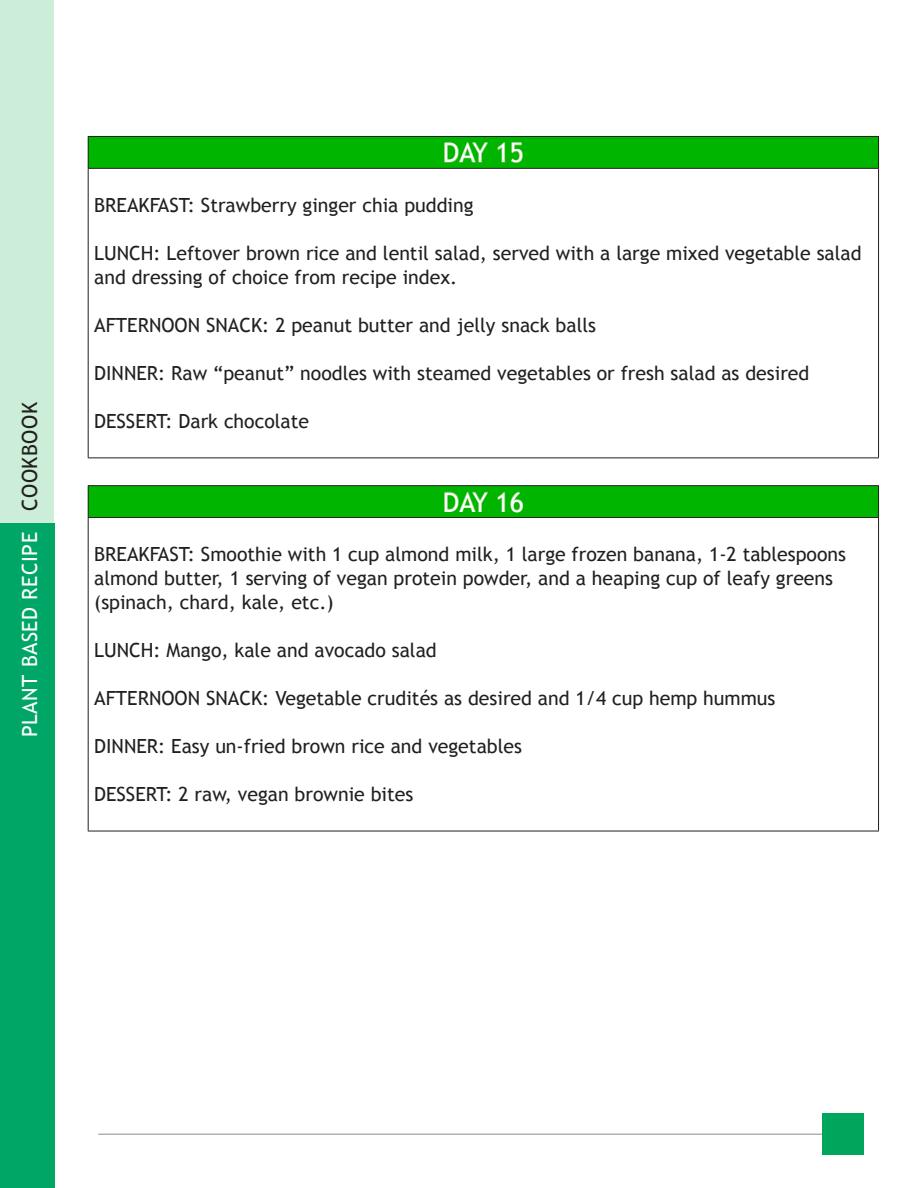
<style>
.page{position:relative;width:918px;height:1188px;background:#fff}
.page>*{position:absolute;margin:0;border:0;box-sizing:border-box;transform-origin:0 0}
.t1{font:27px "Trebuchet MS";color:#fff}
.t2{font:21px "Trebuchet MS";letter-spacing:.025em;color:#fff}
.t3{font:19.5px/24px "Trebuchet MS";color:#221f1f}
.s1{color:#221f1f}
</style>
<div class="page">
<hr style="left:98px;top:1134px;width:724px;height:1px;background:#898b8e">
<div style="left:822px;top:1113px;width:42px;height:42px;background:#00a65c"></div>
<div style="left:0;top:0;width:54px;height:1188px;background:#ccedd7"></div>
<div style="left:0;top:524px;width:54px;height:664px;background:#00a666"></div>
<div style="left:88px;top:136px;width:791px;height:32px;background:#00b500"></div>
<hr style="left:88px;top:136px;width:791px;height:1px;background:#221f1f">
<hr style="left:88px;top:137px;width:1px;height:31px;background:#221f1f">
<hr style="left:878px;top:137px;width:1px;height:31px;background:#221f1f">
<hr style="left:88px;top:168px;width:791px;height:1px;background:#221f1f">
<hr style="left:88px;top:169px;width:1px;height:288px;background:#221f1f">
<hr style="left:878px;top:169px;width:1px;height:288px;background:#221f1f">
<hr style="left:88px;top:457px;width:791px;height:1px;background:#221f1f">
<svg style="left:444px;top:142px;width:44px;height:21px"></svg>
<svg style="left:497px;top:142px;width:8px;height:21px"></svg>
<svg style="left:511px;top:142px;width:12px;height:21px"></svg>
<div style="left:88px;top:486px;width:791px;height:32px;background:#00b500"></div>
<hr style="left:88px;top:485px;width:791px;height:1px;background:#221f1f">
<hr style="left:88px;top:486px;width:1px;height:31px;background:#221f1f">
<hr style="left:878px;top:486px;width:1px;height:31px;background:#221f1f">
<hr style="left:88px;top:517px;width:791px;height:1px;background:#221f1f">
<hr style="left:88px;top:518px;width:1px;height:313px;background:#221f1f">
<hr style="left:878px;top:518px;width:1px;height:313px;background:#221f1f">
<hr style="left:88px;top:831px;width:791px;height:1px;background:#221f1f">
<svg style="left:444px;top:491px;width:44px;height:21px"></svg>
<svg style="left:497px;top:491px;width:26px;height:22px"></svg>
<p class="t2" style="left:21px;top:737px;width:336px;rotate:-90deg">PLANT BASED RECIPE <span class="s1">COOKBOOK</span></p>
<h1 class="t1" style="left:443px;top:141px;width:82px">DAY 15</h1>
<p class="t3" style="left:94px;top:194px;width:381px">BREAKFAST: Strawberry ginger chia pudding</p>
<p class="t3" style="left:94px;top:242px;width:769px">LUNCH: Leftover brown rice and lentil salad, served with a large mixed vegetable salad and dressing of choice from recipe index.</p>
<p class="t3" style="left:94px;top:314px;width:503px">AFTERNOON SNACK: 2 peanut butter and jelly snack balls</p>
<p class="t3" style="left:94px;top:362px;width:717px">DINNER: Raw “peanut” noodles with steamed vegetables or fresh salad as desired</p>
<p class="t3" style="left:94px;top:410px;width:217px">DESSERT: Dark chocolate</p>
<h1 class="t1" style="left:443px;top:490px;width:82px">DAY 16</h1>
<p class="t3" style="left:94px;top:543px;width:753px">BREAKFAST: Smoothie with 1 cup almond milk, 1 large frozen banana, 1-2 tablespoons almond butter, 1 serving of vegan protein powder, and a heaping cup of leafy greens (spinach, chard, kale, etc.)</p>
<p class="t3" style="left:94px;top:639px;width:344px">LUNCH: Mango, kale and avocado salad</p>
<p class="t3" style="left:94px;top:687px;width:683px">AFTERNOON SNACK: Vegetable crudités as desired and 1/4 cup hemp hummus</p>
<p class="t3" style="left:94px;top:735px;width:429px">DINNER: Easy un-fried brown rice and vegetables</p>
<p class="t3" style="left:94px;top:783px;width:321px">DESSERT: 2 raw, vegan brownie bites</p>
</div>
